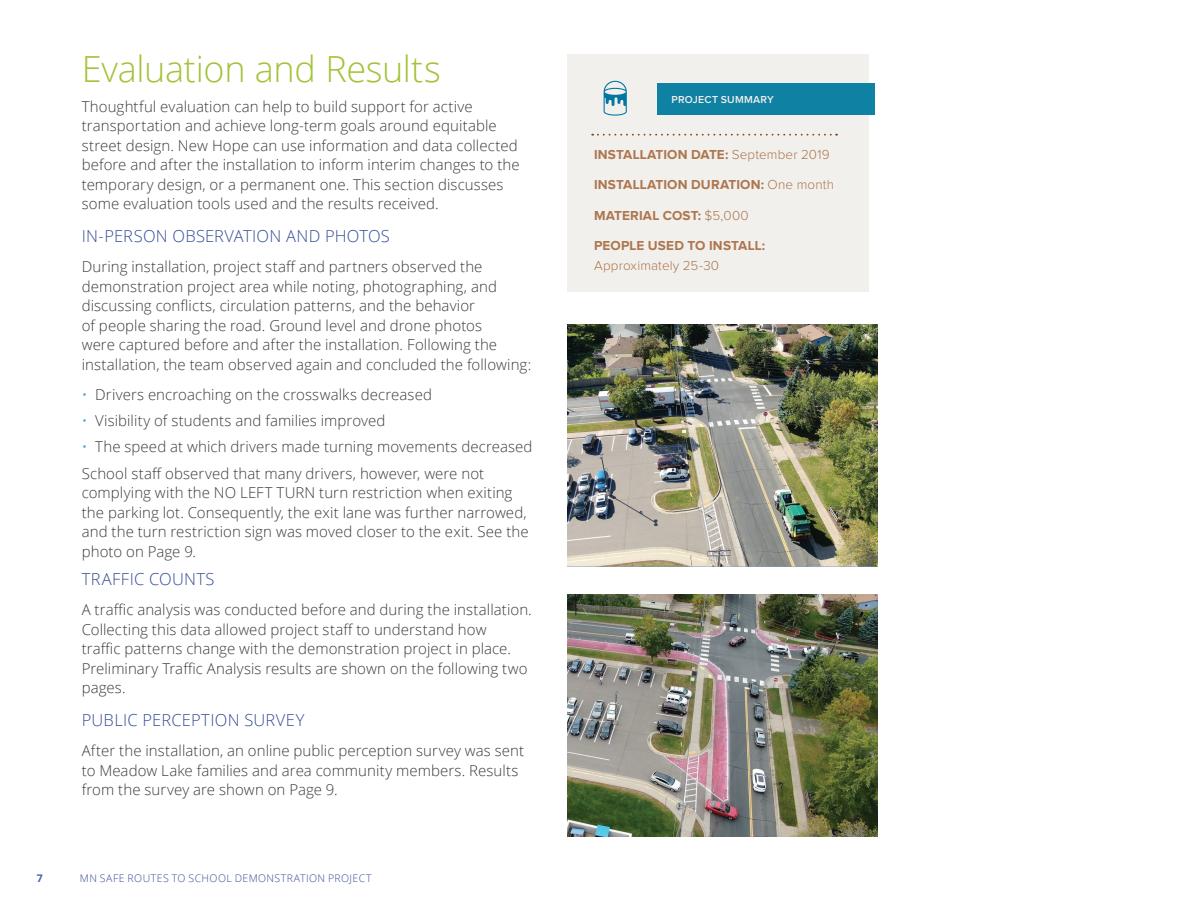
<style>
.page{position:relative;width:1188px;height:918px;background:#fff}
.page>*{position:absolute;margin:0;border:0;box-sizing:border-box;transform-origin:0 0}
.t1{font:300 36px "Open Sans";letter-spacing:-.01em;color:#a3c339}
.t2{font:300 16.5px "Open Sans";letter-spacing:.015em;color:#354d95}
.t3{font:300 15px/19.5px "Open Sans";letter-spacing:.005em;color:#383b3d}
.t4{font:700 13.5px "Proxima Nova";letter-spacing:.01em;color:#ad764e}
.t5{font:300 13.5px "Proxima Nova";letter-spacing:.01em;color:#ad764e}
.t6{font:300 10.5px "Open Sans";letter-spacing:.035em;color:#354d95}
.t7{font:600 10.5px "Proxima Nova";letter-spacing:.025em;color:#f2f0ed}
.t8{font:700 10.5px "Open Sans";color:#3c62ae}
.s1{color:#4a9dcf}
.s2{font-weight:300}
</style>
<div class="page">
<img style="left:567px;top:324px;width:311px;height:243px">
<img style="left:567px;top:594px;width:311px;height:243px">
<div style="left:567px;top:54px;width:301px;height:237px;background:#f2f0ed"></div>
<div style="left:658px;top:83px;width:217px;height:32px;background:#0f81a3"></div>
<svg style="left:592px;top:134px;width:245px;height:2px"></svg>
<svg style="left:604px;top:81px;width:23px;height:35px"></svg>
<h1 class="t1" style="left:82px;top:44px;width:361px">Evaluation and Results</h1>
<p class="t3" style="left:82px;top:96px;width:439px">Thoughtful evaluation can help to build support for active transportation and achieve long-term goals around equitable street design. New Hope can use information and data collected before and after the installation to inform interim changes to the temporary design, or a permanent one. This section discusses some evaluation tools used and the results received.</p>
<p class="t2" style="left:82px;top:225px;width:310px">IN-PERSON OBSERVATION AND PHOTOS</p>
<p class="t3" style="left:82px;top:257px;width:451px">During installation, project staff and partners observed the demonstration project area while noting, photographing, and discussing conflicts, circulation patterns, and the behavior<br>of people sharing the road. Ground level and drone photos<br>were captured before and after the installation. Following the installation, the team observed again and concluded the following:</p>
<p class="t3" style="left:82px;top:384px;width:352px"><span class="s1">•</span> Drivers encroaching on the crosswalks decreased</p>
<p class="t3" style="left:82px;top:411px;width:305px"><span class="s1">•</span> Visibility of students and families improved</p>
<p class="t3" style="left:82px;top:433px;width:452px;line-height:26.2px"><span class="s1">•</span> The speed at which drivers made turning movements decreased<br>School staff observed that many drivers, however, were not</p>
<p class="t3" style="left:82px;top:483px;width:448px">complying with the NO LEFT TURN turn restriction when exiting the parking lot. Consequently, the exit lane was further narrowed, and the turn restriction sign was moved closer to the exit. See the photo on Page 9.</p>
<p class="t2" style="left:82px;top:568px;width:134px">TRAFFIC COUNTS</p>
<p class="t3" style="left:82px;top:600px;width:452px">A traffic analysis was conducted before and during the installation.<br>Collecting this data allowed project staff to understand how<br>traffic patterns change with the demonstration project in place.<br>Preliminary Traffic Analysis results are shown on the following two pages.</p>
<p class="t2" style="left:82px;top:709px;width:224px">PUBLIC PERCEPTION SURVEY</p>
<p class="t3" style="left:82px;top:741px;width:444px">After the installation, an online public perception survey was sent to Meadow Lake families and area community members. Results from the survey are shown on Page 9.</p>
<p class="t8" style="left:37px;top:870px;width:7px">7</p>
<p class="t6" style="left:80px;top:871px;width:293px">MN SAFE ROUTES TO SCHOOL DEMONSTRATION PROJECT</p>
<p class="t7" style="left:672px;top:95px;width:104px">PROJECT SUMMARY</p>
<p class="t4" style="left:594px;top:149px;width:237px">INSTALLATION DATE: <span class="s2">September 2019</span></p>
<p class="t4" style="left:594px;top:179px;width:242px">INSTALLATION DURATION: <span class="s2">One month</span></p>
<p class="t4" style="left:594px;top:209px;width:156px">MATERIAL COST: <span class="s2">$5,000</span></p>
<p class="t4" style="left:594px;top:239px;width:173px">PEOPLE USED TO INSTALL:</p>
<p class="t5" style="left:594px;top:259px;width:127px">Approximately 25-30</p>
</div>
